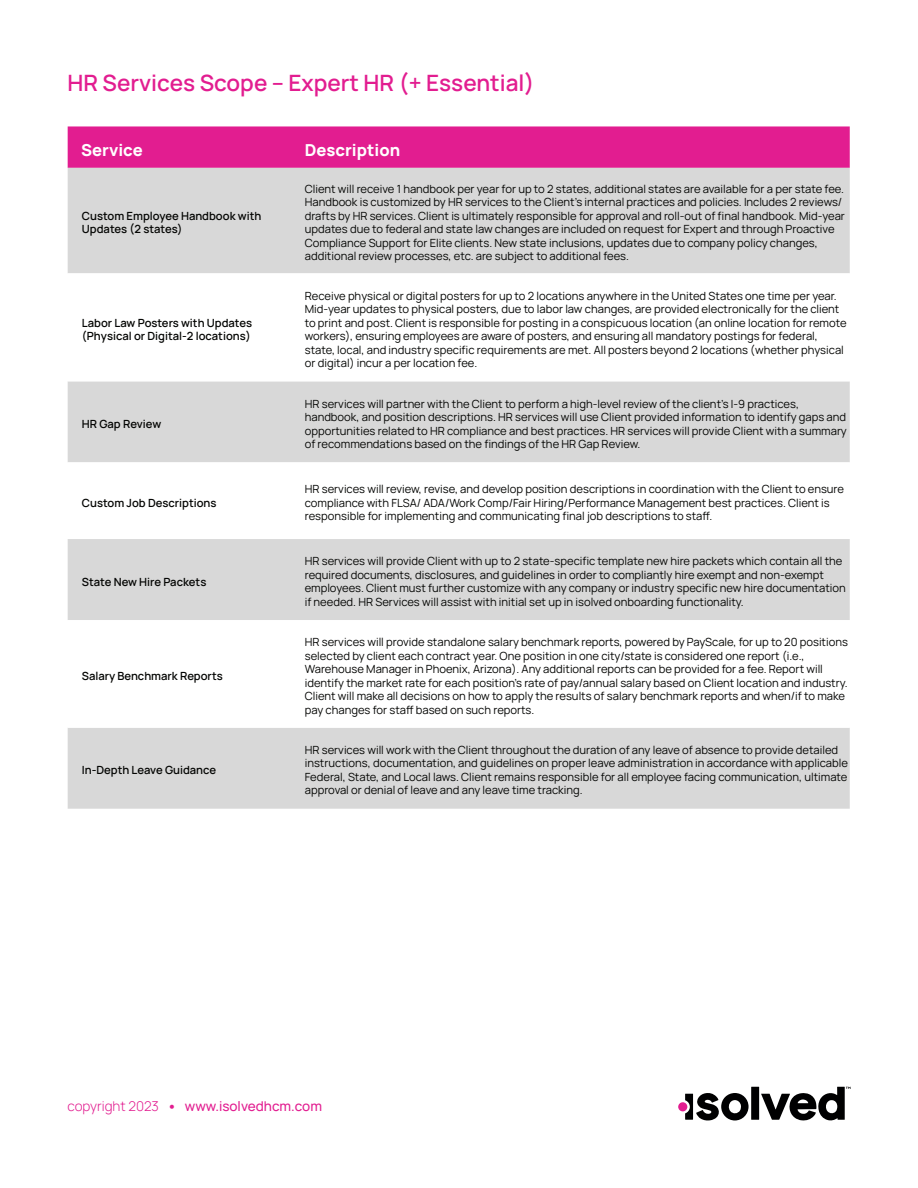
<style>
.page{position:relative;width:918px;height:1188px;background:#fff}
.page>*{position:absolute;margin:0;border:0;box-sizing:border-box;transform-origin:0 0}
.t1{font:600 22.5px "Manrope";color:#e21d90}
.t2{font:800 16.5px "Manrope";color:#fff}
.t3{font:500 13.5px "Manrope";color:#e21d90}
.t4{font:11.25px/13.5px "Manrope";color:#040503}
.t5{font:600 11.25px/13.5px "Manrope";color:#040503}
.s1{font-weight:300}
.s2{font-weight:800}
</style>
<div class="page">
<div style="left:678px;top:1102px;width:9px;height:9px;background:#e21d90;border-radius:50%"></div>
<svg style="left:685px;top:1087px;width:165px;height:34px"></svg>
<div style="left:68px;top:126px;width:782px;height:42px;background:#e21d90"></div>
<div style="left:68px;top:168px;width:782px;height:641px;background:#d8d8d8"></div>
<svg style="left:68px;top:273px;width:782px;height:108px"></svg>
<svg style="left:68px;top:462px;width:782px;height:266px"></svg>
<h1 class="t1" style="left:68px;top:67px;width:468px">HR Services Scope – Expert HR (+ Essential)</h1>
<h2 class="t2" style="left:81px;top:138px;width:63px">Service</h2>
<h2 class="t2" style="left:305px;top:138px;width:97px">Description</h2>
<p class="t5" style="left:82px;top:209px;width:181px">Custom Employee Handbook with<br>Updates (2 states)</p>
<p class="t5" style="left:82px;top:315px;width:172px">Labor Law Posters with Updates (Physical or Digital-2 locations)</p>
<p class="t5" style="left:82px;top:417px;width:81px">HR Gap Review</p>
<p class="t5" style="left:82px;top:495px;width:136px">Custom Job Descriptions</p>
<p class="t5" style="left:82px;top:574px;width:126px">State New Hire Packets</p>
<p class="t5" style="left:82px;top:669px;width:142px">Salary Benchmark Reports</p>
<p class="t5" style="left:82px;top:763px;width:136px">In-Depth Leave Guidance</p>
<p class="t4" style="left:305px;top:182px;width:542px">Client will receive 1 handbook per year for up to 2 states, additional states are available for a per state fee.<br>Handbook is customized by HR services to the Client’s internal practices and policies. Includes 2 reviews/ drafts by HR services. Client is ultimately responsible for approval and roll-out of final handbook. Mid-year updates due to federal and state law changes are included on request for Expert and through Proactive Compliance Support for Elite clients. New state inclusions, updates due to company policy changes, additional review processes, etc. are subject to additional fees.</p>
<p class="t4" style="left:305px;top:288px;width:543px">Receive physical or digital posters for up to 2 locations anywhere in the United States one time per year.<br>Mid-year updates to physical posters, due to labor law changes, are provided electronically for the client to print and post. Client is responsible for posting in a conspicuous location (an online location for remote workers), ensuring employees are aware of posters, and ensuring all mandatory postings for federal, state, local, and industry specific requirements are met. All posters beyond 2 locations (whether physical or digital) incur a per location fee.</p>
<p class="t4" style="left:305px;top:396px;width:544px">HR services will partner with the Client to perform a high-level review of the client’s I-9 practices, handbook, and position descriptions. HR services will use Client provided information to identify gaps and opportunities related to HR compliance and best practices. HR services will provide Client with a summary of recommendations based on the findings of the HR Gap Review.</p>
<p class="t4" style="left:305px;top:482px;width:541px">HR services will review, revise, and develop position descriptions in coordination with the Client to ensure compliance with FLSA/ ADA/Work Comp/Fair Hiring/Performance Management best practices. Client is responsible for implementing and communicating final job descriptions to staff.</p>
<p class="t4" style="left:305px;top:554px;width:543px">HR services will provide Client with up to 2 state-specific template new hire packets which contain all the required documents, disclosures, and guidelines in order to compliantly hire exempt and non-exempt employees. Client must further customize with any company or industry specific new hire documentation if needed. HR Services will assist with initial set up in isolved onboarding functionality.</p>
<p class="t4" style="left:305px;top:635px;width:545px">HR services will provide standalone salary benchmark reports, powered by PayScale, for up to 20 positions selected by client each contract year. One position in one city/state is considered one report (i.e., Warehouse Manager in Phoenix, Arizona). Any additional reports can be provided for a fee. Report will identify the market rate for each position’s rate of pay/annual salary based on Client location and industry.<br>Client will make all decisions on how to apply the results of salary benchmark reports and when/if to make pay changes for staff based on such reports.</p>
<p class="t4" style="left:305px;top:743px;width:545px">HR services will work with the Client throughout the duration of any leave of absence to provide detailed instructions, documentation, and guidelines on proper leave administration in accordance with applicable Federal, State, and Local laws. Client remains responsible for all employee facing communication, ultimate approval or denial of leave and any leave time tracking.</p>
<p class="t3" style="left:68px;top:1096px;width:256px"><span class="s1">copyright 2023</span> <span class="s2">•</span> www.isolvedhcm.com</p>
</div>
